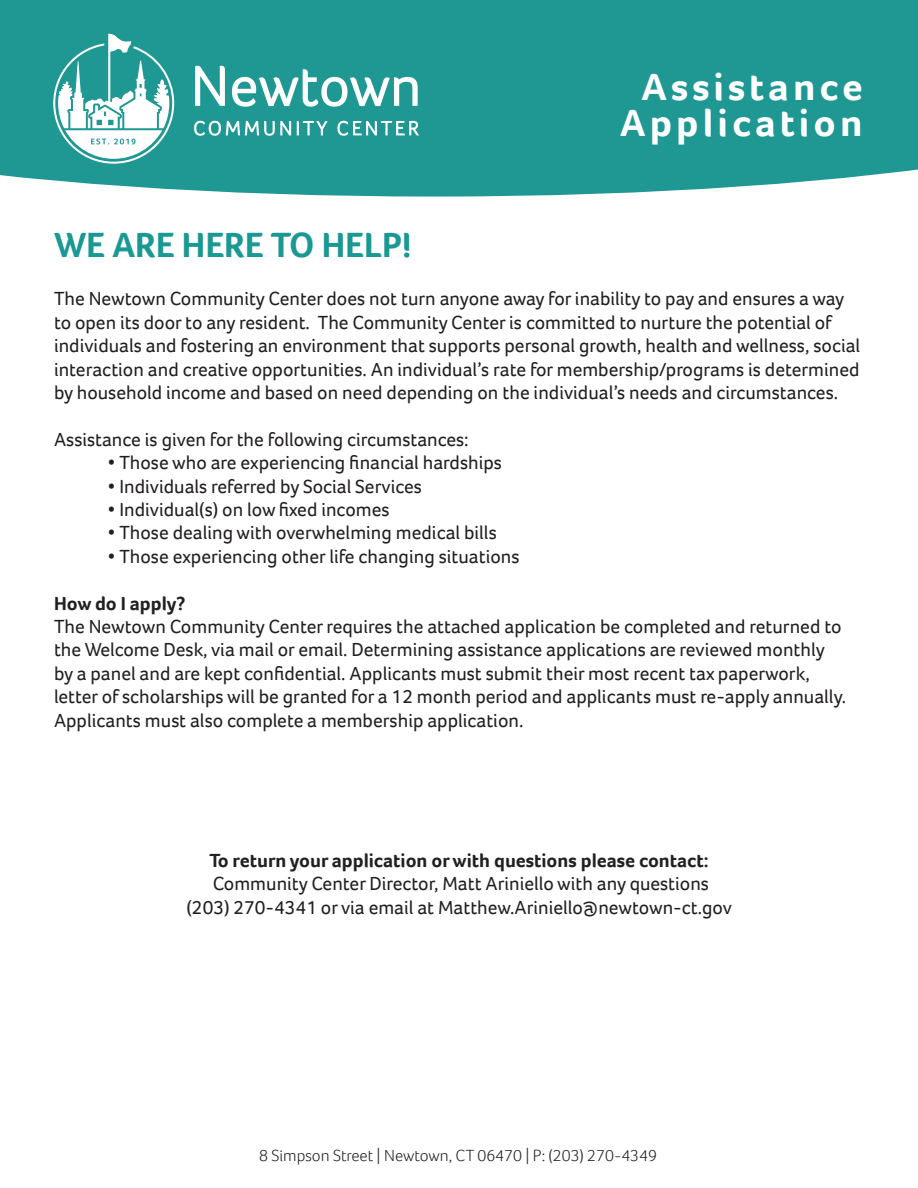
<style>
.page{position:relative;width:918px;height:1188px;background:#fff}
.page>*{position:absolute;margin:0;border:0;box-sizing:border-box;transform-origin:0 0}
.t1{font:700 39px "Foco";letter-spacing:.1em;color:#fff}
.t2{font:700 36px "Foco";color:#1a9893}
.t3{font:19.5px/23.4px "Foco";color:#231f20}
.t4{font:700 19.5px "Foco";color:#231f20}
.t5{font:300 16.5px "Foco";color:#231f20}
</style>
<div class="page">
<div style="left:0;top:0;width:918px;height:197px;background:#1f9894"></div>
<svg style="left:194px;top:121px;width:97px;height:15px"></svg>
<svg style="left:297px;top:121px;width:31px;height:14px"></svg>
<svg style="left:337px;top:121px;width:82px;height:15px"></svg>
<svg style="left:195px;top:66px;width:30px;height:40px"></svg>
<svg style="left:232px;top:69px;width:186px;height:38px"></svg>
<svg style="left:53px;top:34px;width:121px;height:130px"></svg>
<div style="left:489px;top:72px;width:374px;height:89px;background:#1f9894"></div>
<p class="t1" style="left:642px;top:61px;width:223px">Assistance</p>
<p class="t1" style="left:620px;top:97px;width:244px">Application</p>
<p class="t2" style="left:54px;top:221px;width:360px">WE ARE HERE TO HELP!</p>
<p class="t3" style="left:54px;top:287px;width:808px">The Newtown Community Center does not turn anyone away for inability to pay and ensures a way to open its door to any resident. The Community Center is committed to nurture the potential of individuals and fostering an environment that supports personal growth, health and wellness, social interaction and creative opportunities. An individual’s rate for membership/programs is determined by household income and based on need depending on the individual’s needs and circumstances.</p>
<p class="t3" style="left:54px;top:427px;width:416px">Assistance is given for the following circumstances:</p>
<p class="t3" style="left:108px;top:451px;width:396px">• Those who are experiencing financial hardships</p>
<p class="t3" style="left:108px;top:474px;width:316px">• Individuals referred by Social Services</p>
<p class="t3" style="left:108px;top:498px;width:283px">• Individual(s) on low fixed incomes</p>
<p class="t3" style="left:108px;top:521px;width:390px">• Those dealing with overwhelming medical bills</p>
<p class="t3" style="left:108px;top:544px;width:413px">• Those experiencing other life changing situations</p>
<p class="t4" style="left:54px;top:590px;width:133px">How do I apply?</p>
<p class="t3" style="left:54px;top:615px;width:794px">The Newtown Community Center requires the attached application be completed and returned to the Welcome Desk, via mail or email. Determining assistance applications are reviewed monthly by a panel and are kept confidential. Applicants must submit their most recent tax paperwork, letter of scholarships will be granted for a 12 month period and applicants must re-apply annually.<br>Applicants must also complete a membership application.</p>
<p class="t4" style="left:209px;top:848px;width:501px">To return your application or with questions please contact:</p>
<p class="t3" style="left:213px;top:872px;width:498px">Community Center Director, Matt Ariniello with any questions</p>
<p class="t3" style="left:186px;top:895px;width:547px">(203) 270-4341 or via email at Matthew.Ariniello@newtown-ct.gov</p>
<p class="t5" style="left:259px;top:1145px;width:399px">8 Simpson Street | Newtown, CT 06470 | P: (203) 270-4349</p>
</div>
